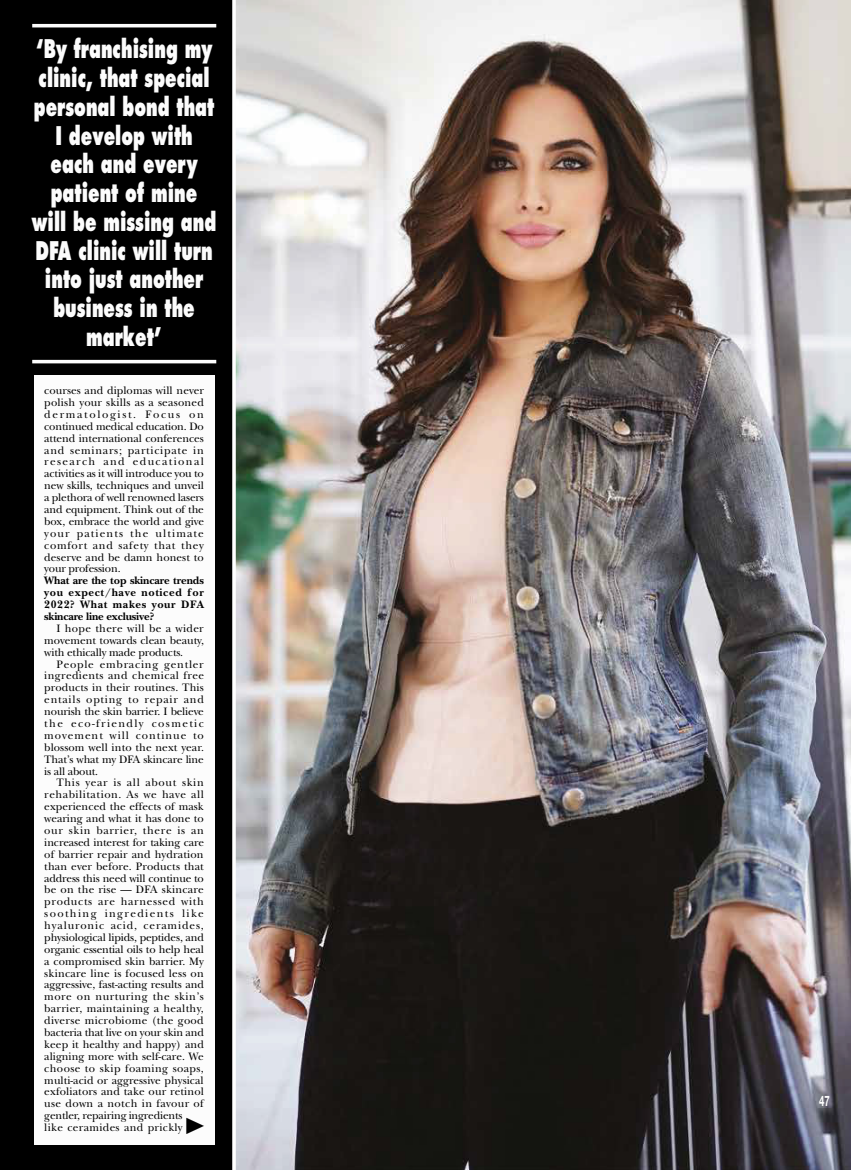
<style>
.page{position:relative;width:851px;height:1170px;background:#fff}
.page>*{position:absolute;margin:0;border:0;box-sizing:border-box;transform-origin:0 0}
.t1{font:800 25px/28.8px "Futura Std";color:#fcfcfc;text-align:center;scale:.66 1}
.t2{font:700 14.38px "Helvetica Neue LT Std";color:#fcfcfc;scale:.66 1}
.t3{font:11.25px/11.9px "New Baskerville Std";letter-spacing:.005em;color:#000;text-align:justify}
.t4{font:700 11.25px/11.9px "New Baskerville Std";letter-spacing:.055em;color:#000;text-align:justify}
</style>
<div class="page">
<div style="left:0;top:0;width:850px;height:1169px;background:#000"></div>
<img style="left:232px;top:0;width:618px;height:1169px">
<div style="left:34px;top:376px;width:180px;height:768px;background:#fcfcfc"></div>
<hr style="left:32px;top:24px;width:184px;height:3px;background:#fcfcfc">
<hr style="left:32px;top:360px;width:184px;height:3px;background:#fcfcfc">
<h1 class="t1" style="left:32px;top:35px;width:281px">‘By franchising my clinic, that special personal bond that<br>I develop with each and every patient of mine will be missing and<br>DFA clinic will turn into just another business in the market’</h1>
<p class="t3" style="left:44px;top:384px;width:161px">courses and diplomas will never polish your skills as a seasoned dermatologist. Focus on continued medical education. Do attend international conferences and seminars; participate in research and educational activities as it will introduce you to new skills, techniques and unveil a plethora of well renowned lasers and equipment. Think out of the box, embrace the world and give your patients the ultimate comfort and safety that they deserve and be damn honest to your profession.</p>
<p class="t4" style="left:44px;top:574px;width:161px">What are the top skincare trends you expect/have noticed for 2022? What makes your DFA skincare line exclusive?</p>
<p class="t3" style="left:44px;top:622px;width:161px;text-indent:12px">I hope there will be a wider movement towards clean beauty, with ethically made products.</p>
<p class="t3" style="left:44px;top:658px;width:161px;text-indent:12px">People embracing gentler ingredients and chemical free products in their routines. This entails opting to repair and nourish the skin barrier. I believe the eco-friendly cosmetic movement will continue to blossom well into the next year.<br>That’s what my DFA skincare line is all about.</p>
<p class="t3" style="left:44px;top:776px;width:161px;text-align:left;text-indent:12px">This year is all about skin rehabilitation. As we have all experienced the effects of mask wearing and what it has done to our skin barrier, there is an increased interest for taking care of barrier repair and hydration than ever before. Products that address this need will continue to be on the rise — DFA skincare products are harnessed with soothing ingredients like hyaluronic acid, ceramides, physiological lipids, peptides, and organic essential oils to help heal a compromised skin barrier. My skincare line is focused less on aggressive, fast-acting results and more on nurturing the skin’s barrier, maintaining a healthy, diverse microbiome (the good bacteria that live on your skin and keep it healthy and happy) and aligning more with self-care. We choose to skip foaming soaps, multi-acid or aggressive physical exfoliators and take our retinol use down a notch in favour of gentler, repairing ingredients like ceramides and prickly</p>
<p class="t2" style="left:819px;top:1091px;width:17px">47</p>
</div>
